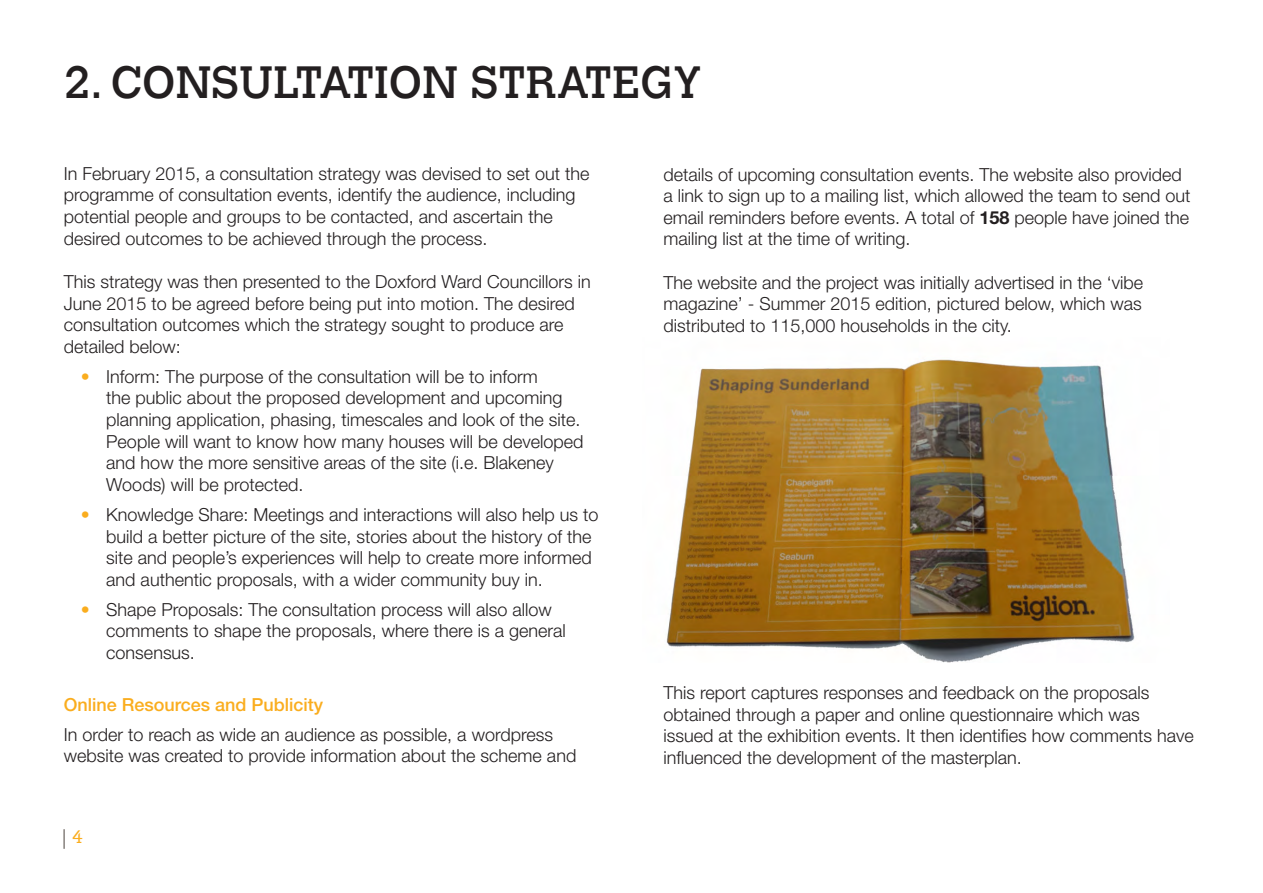
<style>
.page{position:relative;width:1263px;height:893px;background:#fff}
.page>*{position:absolute;margin:0;border:0;box-sizing:border-box;transform-origin:0 0}
.SCI_Chapter_Title{font:45px "Calvert";color:#231f20}
.SCI_Body{font:300 18px/21.6px "Helvetica Neue LT Std";color:#231f20}
.SCI_Heading_1_yellow{font:500 18px "Helvetica Neue LT Std";color:#faad1e}
.SCI_Page_number{font:300 18px "Calvert";color:#faad1e}
.s1{color:#faad1e}
.s2{font-weight:700}
</style>
<div class="page">
<img style="left:666px;top:359px;width:469px;height:303px">
<svg style="left:64px;top:829px;width:1px;height:20px"></svg>
<p class="SCI_Chapter_Title" style="left:64px;top:56px;width:639px">2. CONSULTATION STRATEGY</p>
<p class="SCI_Body" style="left:64px;top:162px;width:527px">In February 2015, a consultation strategy was devised to set out the programme of consultation events, identify the audience, including potential people and groups to be contacted, and ascertain the desired outcomes to be achieved through the process.</p>
<p class="SCI_Body" style="left:64px;top:270px;width:529px">This strategy was then presented to the Doxford Ward Councillors in June 2015 to be agreed before being put into motion. The desired consultation outcomes which the strategy sought to produce are detailed below:</p>
<p class="SCI_Body" style="left:106px;top:365px;width:479px;text-indent:-26px"><span class="s1">•</span> Inform: The purpose of the consultation will be to inform<br>the public about the proposed development and upcoming planning application, phasing, timescales and look of the site.<br>People will want to know how many houses will be developed and how the more sensitive areas of the site (i.e. Blakeney Woods) will be protected.</p>
<p class="SCI_Body" style="left:106px;top:503px;width:494px;text-indent:-26px"><span class="s1">•</span> Knowledge Share: Meetings and interactions will also help us to build a better picture of the site, stories about the history of the site and people’s experiences will help to create more informed and authentic proposals, with a wider community buy in.</p>
<p class="SCI_Body" style="left:106px;top:598px;width:461px;text-indent:-26px"><span class="s1">•</span> Shape Proposals: The consultation process will also allow comments to shape the proposals, where there is a general consensus.</p>
<p class="SCI_Heading_1_yellow" style="left:64px;top:694px;width:261px">Online Resources and Publicity</p>
<p class="SCI_Body" style="left:64px;top:723px;width:514px">In order to reach as wide an audience as possible, a wordpress website was created to provide information about the scheme and</p>
<p class="SCI_Page_number" style="left:73px;top:826px;width:12px">4</p>
<p class="SCI_Body" style="left:663px;top:163px;width:529px">details of upcoming consultation events. The website also provided a link to sign up to a mailing list, which allowed the team to send out email reminders before events. A total of <span class="s2">158</span> people have joined the mailing list at the time of writing.</p>
<p class="SCI_Body" style="left:663px;top:271px;width:481px;text-align:justify">The website and the project was initially advertised in the ‘vibe magazine’ - Summer 2015 edition, pictured below, which was distributed to 115,000 households in the city.</p>
<p class="SCI_Body" style="left:663px;top:681px;width:532px">This report captures responses and feedback on the proposals obtained through a paper and online questionnaire which was issued at the exhibition events. It then identifies how comments have influenced the development of the masterplan.</p>
</div>
